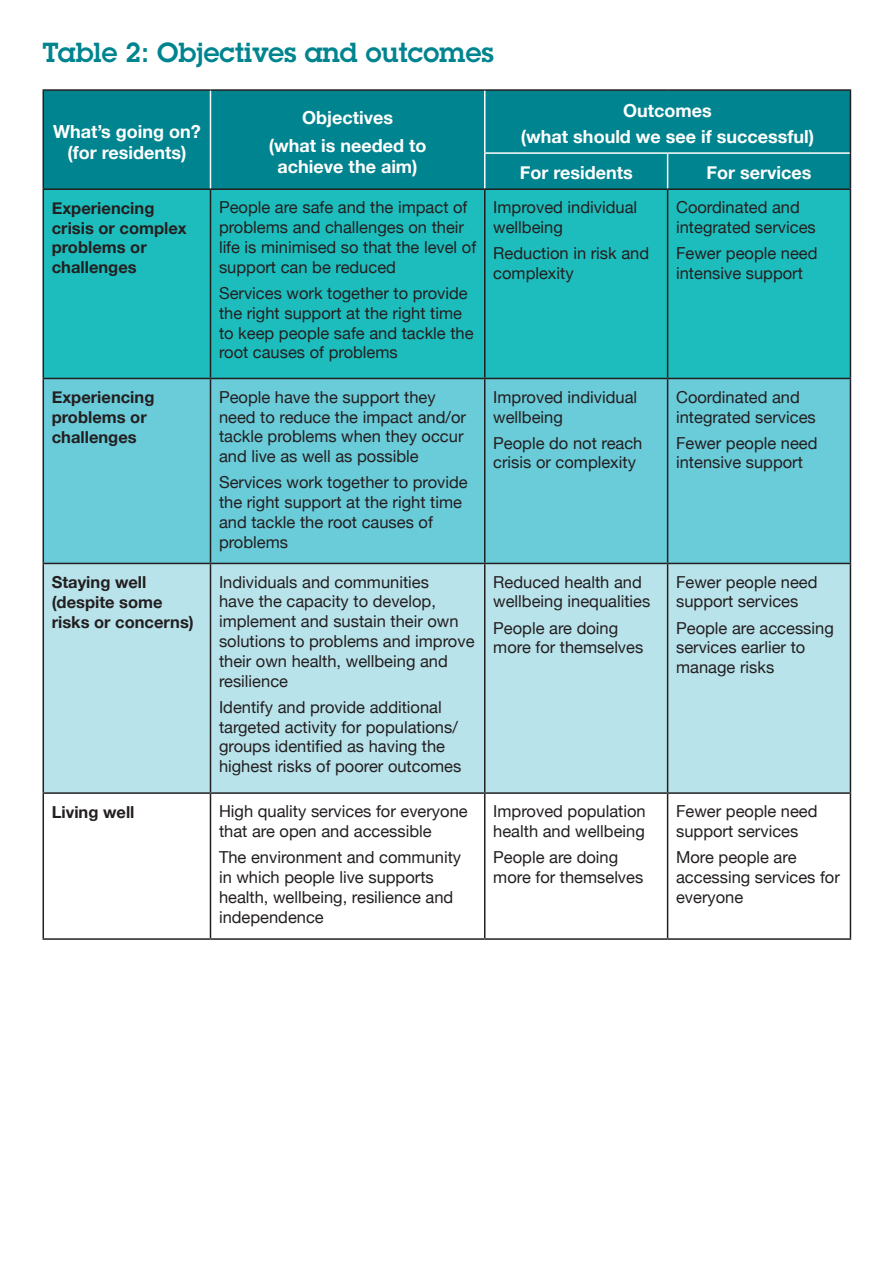
<style>
.page{position:relative;width:893px;height:1263px;background:#fff}
.page>*{position:absolute;margin:0;border:0;box-sizing:border-box;transform-origin:0 0}
.t1{font:600 27px "Lubalin Graph Std";color:#00848f}
.t2{font:700 18px/21.6px "Helvetica Neue";color:#fff;text-align:center}
.t3{font:16.5px/19.8px "Helvetica Neue";color:#231f20}
.t4{font:700 16.5px/19.8px "Helvetica Neue";color:#231f20}
</style>
<div class="page">
<div style="left:44px;top:91px;width:806px;height:97px;background:#00848f"></div>
<div style="left:44px;top:190px;width:806px;height:188px;background:#1ebdbd"></div>
<div style="left:44px;top:379px;width:806px;height:184px;background:#6acbd9"></div>
<div style="left:44px;top:564px;width:806px;height:228px;background:#b9e3eb"></div>
<hr style="left:43px;top:89px;width:167px;height:2px;background:#231f20">
<hr style="left:43px;top:91px;width:1px;height:62px;background:#231f20">
<hr style="left:210px;top:89px;width:275px;height:2px;background:#231f20">
<hr style="left:485px;top:89px;width:183px;height:2px;background:#231f20">
<hr style="left:668px;top:89px;width:183px;height:2px;background:#231f20">
<hr style="left:850px;top:91px;width:1px;height:62px;background:#231f20">
<hr style="left:43px;top:153px;width:1px;height:35px;background:#231f20">
<hr style="left:850px;top:153px;width:1px;height:35px;background:#231f20">
<hr style="left:43px;top:794px;width:1px;height:144px;background:#231f20">
<hr style="left:210px;top:794px;width:1px;height:144px;background:#231f20">
<hr style="left:484px;top:794px;width:1px;height:144px;background:#231f20">
<hr style="left:667px;top:794px;width:1px;height:144px;background:#231f20">
<hr style="left:850px;top:794px;width:1px;height:144px;background:#231f20">
<hr style="left:43px;top:938px;width:167px;height:2px;background:#231f20">
<hr style="left:210px;top:938px;width:275px;height:2px;background:#231f20">
<hr style="left:485px;top:938px;width:183px;height:2px;background:#231f20">
<hr style="left:668px;top:938px;width:183px;height:2px;background:#231f20">
<hr style="left:210px;top:91px;width:1px;height:62px;background:#fff">
<hr style="left:210px;top:153px;width:1px;height:35px;background:#fff">
<hr style="left:484px;top:91px;width:1px;height:61px;background:#fff">
<hr style="left:484px;top:152px;width:184px;height:2px;background:#fff">
<hr style="left:484px;top:154px;width:1px;height:34px;background:#fff">
<hr style="left:668px;top:152px;width:182px;height:2px;background:#fff">
<hr style="left:667px;top:154px;width:1px;height:34px;background:#fff">
<hr style="left:43px;top:188px;width:167px;height:2px;background:#231f20">
<hr style="left:43px;top:190px;width:1px;height:188px;background:#231f20">
<hr style="left:210px;top:188px;width:275px;height:2px;background:#231f20">
<hr style="left:210px;top:190px;width:1px;height:188px;background:#231f20">
<hr style="left:485px;top:188px;width:183px;height:2px;background:#231f20">
<hr style="left:484px;top:190px;width:1px;height:188px;background:#231f20">
<hr style="left:668px;top:188px;width:183px;height:2px;background:#231f20">
<hr style="left:667px;top:190px;width:1px;height:188px;background:#231f20">
<hr style="left:850px;top:190px;width:1px;height:188px;background:#231f20">
<hr style="left:43px;top:378px;width:167px;height:1px;background:#231f20">
<hr style="left:43px;top:379px;width:1px;height:184px;background:#231f20">
<hr style="left:210px;top:378px;width:275px;height:1px;background:#231f20">
<hr style="left:210px;top:379px;width:1px;height:184px;background:#231f20">
<hr style="left:485px;top:378px;width:183px;height:1px;background:#231f20">
<hr style="left:484px;top:379px;width:1px;height:184px;background:#231f20">
<hr style="left:668px;top:378px;width:183px;height:1px;background:#231f20">
<hr style="left:667px;top:379px;width:1px;height:184px;background:#231f20">
<hr style="left:850px;top:379px;width:1px;height:184px;background:#231f20">
<hr style="left:43px;top:563px;width:167px;height:1px;background:#231f20">
<hr style="left:43px;top:564px;width:1px;height:228px;background:#231f20">
<hr style="left:43px;top:792px;width:167px;height:2px;background:#231f20">
<hr style="left:210px;top:563px;width:275px;height:1px;background:#231f20">
<hr style="left:210px;top:564px;width:1px;height:228px;background:#231f20">
<hr style="left:210px;top:792px;width:275px;height:2px;background:#231f20">
<hr style="left:485px;top:563px;width:183px;height:1px;background:#231f20">
<hr style="left:484px;top:564px;width:1px;height:228px;background:#231f20">
<hr style="left:485px;top:792px;width:183px;height:2px;background:#231f20">
<hr style="left:668px;top:563px;width:183px;height:1px;background:#231f20">
<hr style="left:667px;top:564px;width:1px;height:228px;background:#231f20">
<hr style="left:850px;top:564px;width:1px;height:228px;background:#231f20">
<hr style="left:668px;top:792px;width:183px;height:2px;background:#231f20">
<h1 class="t1" style="left:43px;top:34px;width:453px">Table 2: Objectives and outcomes</h1>
<p class="t2" style="left:53px;top:121px;width:149px">What’s going on? (for residents)</p>
<p class="t2" style="left:269px;top:104px;width:159px;line-height:27.9px">Objectives<br>(what is needed to</p>
<p class="t2" style="left:278px;top:156px;width:141px">achieve the aim)</p>
<p class="t2" style="left:521px;top:99px;width:295px;line-height:25.8px">Outcomes<br>(what should we see if successful)</p>
<p class="t2" style="left:520px;top:162px;width:115px">For residents</p>
<p class="t2" style="left:706px;top:162px;width:107px">For services</p>
<p class="t4" style="left:52px;top:198px;width:136px">Experiencing crisis or complex problems or challenges</p>
<p class="t3" style="left:219px;top:199px;width:259px">People are safe and the impact of problems and challenges on their life is minimised so that the level of support can be reduced</p>
<p class="t3" style="left:219px;top:284px;width:256px">Services work together to provide the right support at the right time to keep people safe and tackle the root causes of problems</p>
<p class="t4" style="left:52px;top:388px;width:104px">Experiencing problems or challenges</p>
<p class="t3" style="left:219px;top:388px;width:248px">People have the support they need to reduce the impact and/or tackle problems when they occur and live as well as possible</p>
<p class="t3" style="left:219px;top:473px;width:250px">Services work together to provide the right support at the right time and tackle the root causes of problems</p>
<p class="t4" style="left:52px;top:573px;width:144px">Staying well (despite some risks or concerns)</p>
<p class="t3" style="left:219px;top:573px;width:257px">Individuals and communities<br>have the capacity to develop, implement and sustain their own solutions to problems and improve their own health, wellbeing and resilience</p>
<p class="t3" style="left:219px;top:698px;width:244px">Identify and provide additional targeted activity for populations/ groups identified as having the highest risks of poorer outcomes</p>
<p class="t4" style="left:52px;top:802px;width:84px">Living well</p>
<p class="t3" style="left:219px;top:802px;width:250px">High quality services for everyone that are open and accessible</p>
<p class="t3" style="left:219px;top:848px;width:244px">The environment and community in which people live supports health, wellbeing, resilience and independence</p>
<p class="t3" style="left:493px;top:199px;width:145px">Improved individual wellbeing</p>
<p class="t3" style="left:493px;top:245px;width:157px">Reduction in risk and complexity</p>
<p class="t3" style="left:493px;top:388px;width:145px">Improved individual wellbeing</p>
<p class="t3" style="left:493px;top:434px;width:151px">People do not reach crisis or complexity</p>
<p class="t3" style="left:493px;top:573px;width:159px">Reduced health and wellbeing inequalities</p>
<p class="t3" style="left:493px;top:619px;width:152px">People are doing more for themselves</p>
<p class="t3" style="left:493px;top:802px;width:154px">Improved population health and wellbeing</p>
<p class="t3" style="left:493px;top:848px;width:152px">People are doing more for themselves</p>
<p class="t3" style="left:676px;top:199px;width:141px">Coordinated and integrated services</p>
<p class="t3" style="left:676px;top:245px;width:143px">Fewer people need intensive support</p>
<p class="t3" style="left:676px;top:388px;width:141px">Coordinated and integrated services</p>
<p class="t3" style="left:676px;top:434px;width:143px">Fewer people need intensive support</p>
<p class="t3" style="left:676px;top:573px;width:143px">Fewer people need support services</p>
<p class="t3" style="left:676px;top:619px;width:159px">People are accessing services earlier to manage risks</p>
<p class="t3" style="left:676px;top:802px;width:143px">Fewer people need support services</p>
<p class="t3" style="left:676px;top:848px;width:165px">More people are accessing services for everyone</p>
</div>
